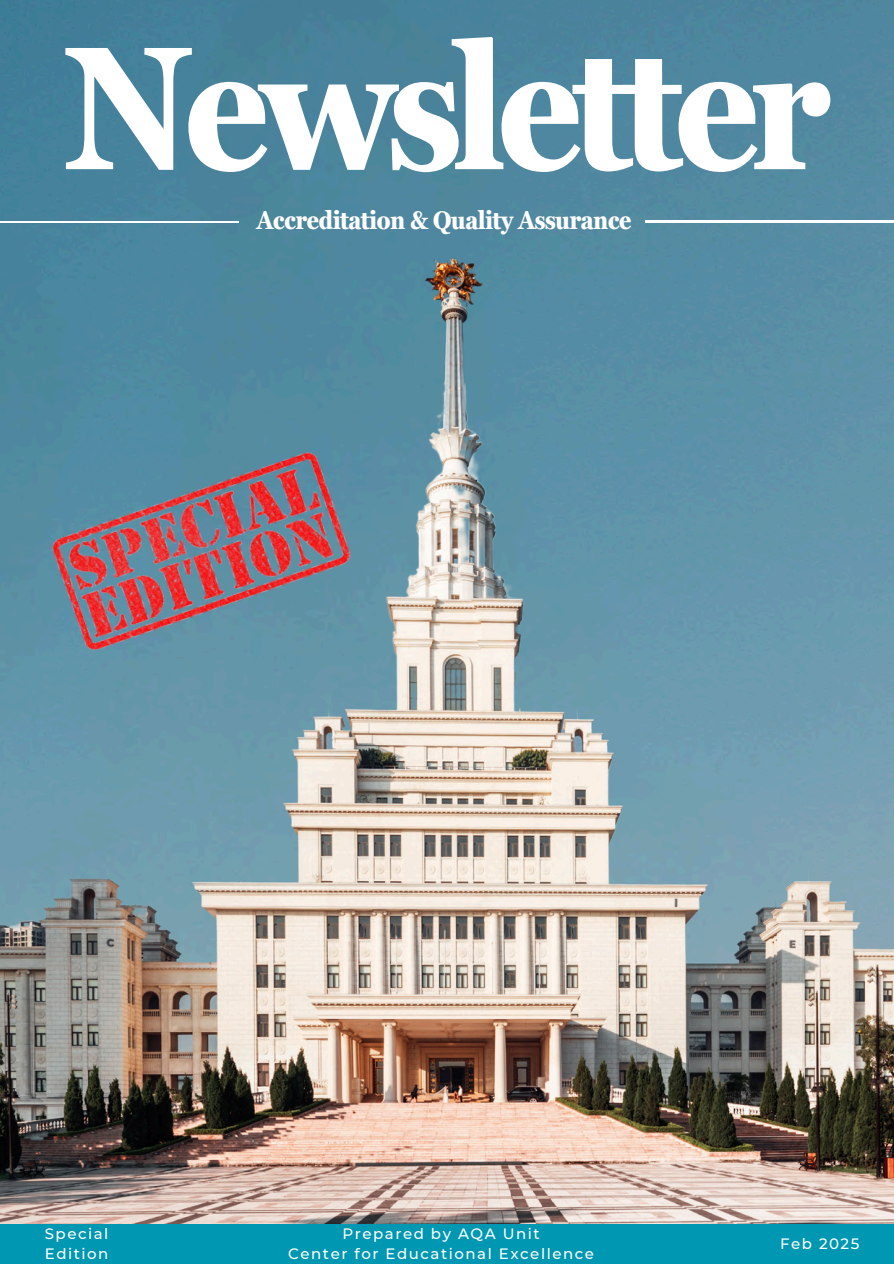
<style>
.page{position:relative;width:894px;height:1264px;background:#fff}
.page>*{position:absolute;margin:0;border:0;box-sizing:border-box;transform-origin:0 0}
.t1{font:700 condensed 174.75px "Georgia Pro";letter-spacing:-.065em;color:#fff}
.t2{font:700 condensed 25.5px "Georgia Pro";letter-spacing:-.03em;color:#fff}
.t3{font:500 15px/20.2px "Montserrat";letter-spacing:.1em;color:#fff}
</style>
<div class="page">
<img style="left:0;top:6px;width:893px;height:1217px">
<hr style="left:0;top:221px;width:238px;height:2px;background:#fff">
<hr style="left:645px;top:220px;width:248px;height:3px;background:#fff">
<div style="left:0;top:1223px;width:893px;height:40px;background:#0097b2"></div>
<img style="left:0;top:392px;width:408px;height:337px">
<p class="t1" style="left:63px;top:9px;width:768px">Newsletter</p>
<h1 class="t2" style="left:256px;top:206px;width:376px">Accreditation &amp; Quality Assurance</h1>
<p class="t3" style="left:45px;top:1223px;width:65px">Special<br>Edition</p>
<h2 class="t3" style="left:342px;top:1223px;width:199px">Prepared by AQA Unit</h2>
<p class="t3" style="left:288px;top:1243px;width:307px">Center for Educational Excellence</p>
<p class="t3" style="left:779px;top:1233px;width:81px">Feb 2025</p>
</div>
